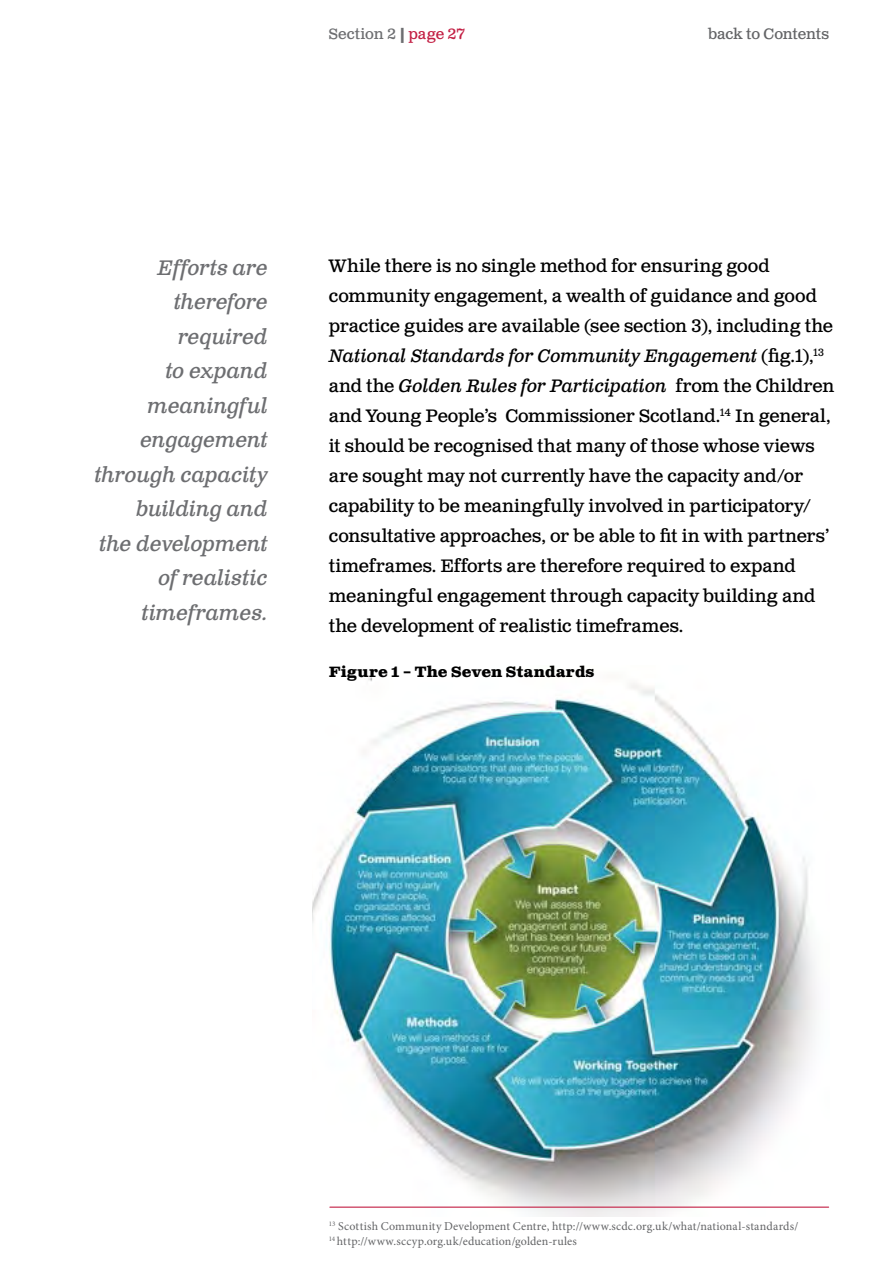
<style>
.page{position:relative;width:893px;height:1263px;background:#fff}
.page>*{position:absolute;margin:0;border:0;box-sizing:border-box;transform-origin:0 0}
.t1{font:italic 21px/34.5px "Clarendon Text Pro";letter-spacing:-.01em;color:#6d6e71;text-align:right}
.t2{font:18px/30px "Clarendon Text Pro";letter-spacing:-.005em;color:#000}
.t3{font:700 15px "Clarendon Text Pro";letter-spacing:.01em;color:#000}
.t4{font:15px "Clarendon Text Pro";letter-spacing:.005em;color:#6d6e71}
.t5{font:15px "Clarendon Text Pro";letter-spacing:-.01em;color:#636466}
.t6{font:12px/15px "Minion Pro";letter-spacing:.015em;color:#636466}
.s1{font-weight:700}
.s2{color:#c31f44}
.s3{font-style:italic}
</style>
<div class="page">
<img style="left:313px;top:677px;width:504px;height:539px">
<hr style="left:330px;top:1206px;width:499px;height:2px;background:#c31f44">
<p class="t4" style="left:329px;top:25px;width:138px">Section 2 <span class="s1">|</span> <span class="s2">page 27</span></p>
<p class="t5" style="left:708px;top:25px;width:123px">back to Contents</p>
<p class="t1" style="left:95px;top:251px;width:174px">Efforts are therefore required<br>to expand meaningful engagement through capacity building and<br>the development of realistic timeframes.</p>
<p class="t2" style="left:329px;top:251px;width:507px">While there is no single method for ensuring good community engagement, a wealth of guidance and good practice guides are available (see section 3), including the <span class="s3">National Standards for Community Engagement</span> (fig.1),<sup>13 </sup>and the <span class="s3">Golden Rules for Participation</span> from the Children and Young People’s Commissioner Scotland.<sup>14</sup> In general, it should be recognised that many of those whose views are sought may not currently have the capacity and/or capability to be meaningfully involved in participatory/ consultative approaches, or be able to fit in with partners’ timeframes. Efforts are therefore required to expand meaningful engagement through capacity building and the development of realistic timeframes.</p>
<p class="t3" style="left:329px;top:663px;width:267px">Figure 1 – The Seven Standards</p>
<p class="t6" style="left:329px;top:1218px;width:471px"><sup>13</sup> Scottish Community Development Centre, http://www.scdc.org.uk/what/national-standards/<br><sup>14</sup> http://www.sccyp.org.uk/education/golden-rules</p>
</div>
